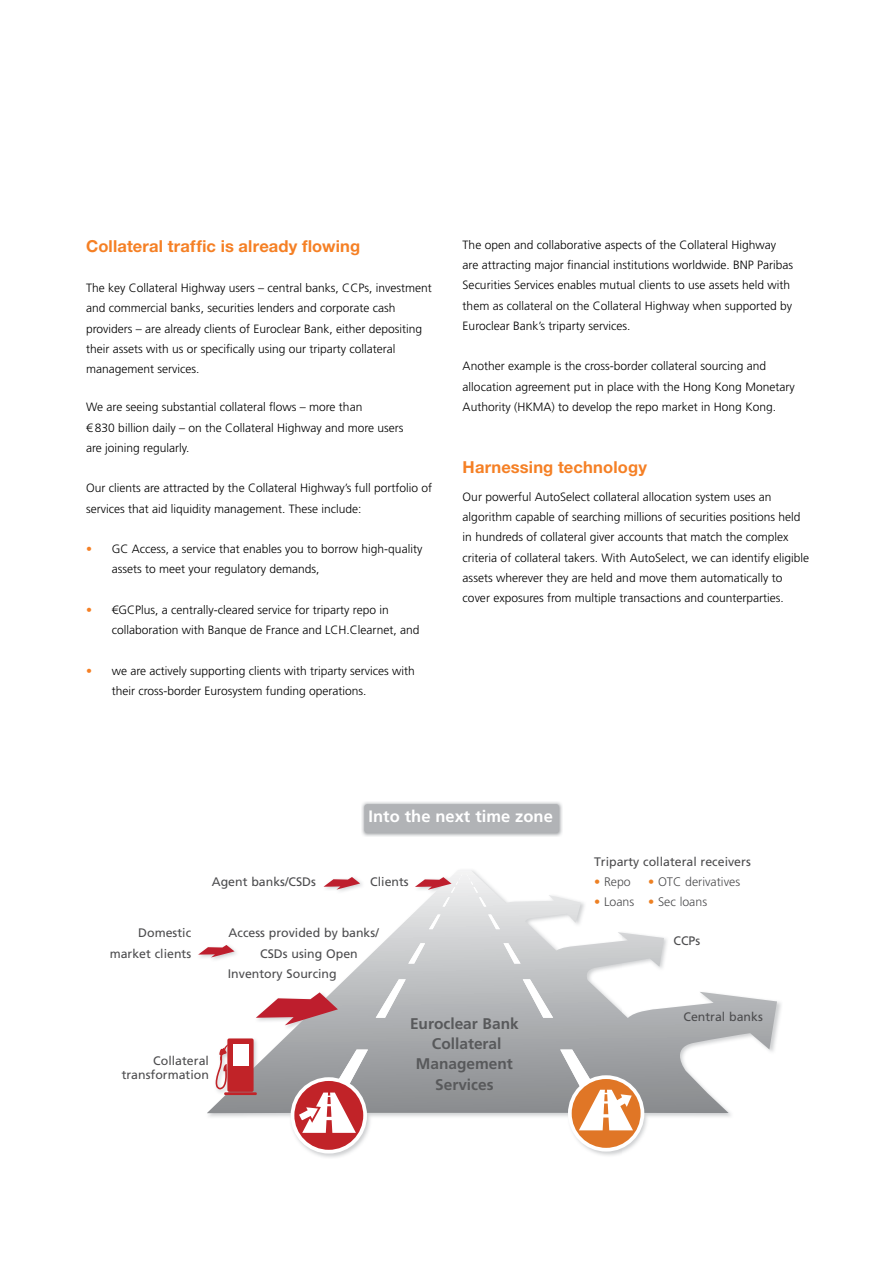
<style>
.page{position:relative;width:893px;height:1263px;background:#fff}
.page>*{position:absolute;margin:0;border:0;box-sizing:border-box;transform-origin:0 0}
.t1{font:700 16.5px "Helvetica Neue LT Std";letter-spacing:.01em;color:#f58025}
.t2{font:700 16.5px "Frutiger LT Std";color:#fff}
.t3{font:700 15.45px/20.2px "Frutiger LT Std";color:#58595b;text-align:center}
.t4{font:12.3px/20.2px "Frutiger LT Std";color:#4d4d4f;text-align:right}
.t5{font:300 12.3px "Frutiger LT Std";color:#4d4d4f}
.t6{font:300 12px/20.2px "Frutiger LT Std";color:#000}
.s1{color:#f58025}
.s2{color:#ed8023}
</style>
<div class="page">
<img style="left:201px;top:957px;width:580px;height:201px">
<svg style="left:207px;top:881px;width:570px;height:232px"></svg>
<svg style="left:376px;top:979px;width:30px;height:39px"></svg>
<svg style="left:408px;top:943px;width:17px;height:21px"></svg>
<svg style="left:429px;top:915px;width:11px;height:14px"></svg>
<svg style="left:522px;top:979px;width:31px;height:39px"></svg>
<svg style="left:503px;top:943px;width:17px;height:21px"></svg>
<svg style="left:488px;top:915px;width:12px;height:14px"></svg>
<svg style="left:256px;top:992px;width:82px;height:33px"></svg>
<svg style="left:415px;top:870px;width:71px;height:37px"></svg>
<svg style="left:323px;top:877px;width:37px;height:13px"></svg>
<div style="left:227px;top:1038px;width:26px;height:54px;background:#c12328;border-radius:2px"></div>
<hr style="left:224px;top:1092px;width:33px;height:3px;background:#c12328">
<svg style="left:216px;top:1044px;width:33px;height:45px"></svg>
<svg style="left:198px;top:945px;width:36px;height:12px"></svg>
<svg style="left:292px;top:1079px;width:73px;height:73px"></svg>
<div style="left:290px;top:1077px;width:77px;height:77px;border:4px solid #fff;border-radius:50%"></div>
<svg style="left:295px;top:1050px;width:73px;height:83px"></svg>
<svg style="left:570px;top:1077px;width:72px;height:73px"></svg>
<div style="left:568px;top:1075px;width:76px;height:77px;border:4px solid #fff;border-radius:50%"></div>
<svg style="left:560px;top:1050px;width:73px;height:80px"></svg>
<img style="left:362px;top:802px;width:200px;height:35px">
<div style="left:364px;top:804px;width:195px;height:29px;background:#b1b3b6;border-radius:3px"></div>
<h1 class="t1" style="left:86px;top:240px;width:275px">Collateral traffic is already flowing</h1>
<p class="t6" style="left:86px;top:278px;width:347px">The key Collateral Highway users – central banks, CCPs, investment and commercial banks, securities lenders and corporate cash providers – are already clients of Euroclear Bank, either depositing their assets with us or specifically using our triparty collateral management services.</p>
<p class="t6" style="left:86px;top:398px;width:319px">We are seeing substantial collateral flows – more than<br>€ 830 billion daily – on the Collateral Highway and more users are joining regularly.</p>
<p class="t6" style="left:86px;top:479px;width:347px">Our clients are attracted by the Collateral Highway’s full portfolio of services that aid liquidity management. These include:</p>
<p class="t6" style="left:112px;top:539px;width:312px;text-indent:-26px"><span class="s1">•</span> GC Access, a service that enables you to borrow high-quality assets to meet your regulatory demands,</p>
<p class="t6" style="left:112px;top:600px;width:309px;text-indent:-26px"><span class="s1">•</span> €GCPlus, a centrally-cleared service for triparty repo in collaboration with Banque de France and LCH.Clearnet, and</p>
<p class="t6" style="left:112px;top:661px;width:305px;text-indent:-26px"><span class="s1">•</span> we are actively supporting clients with triparty services with their cross-border Eurosystem funding operations.</p>
<p class="t6" style="left:462px;top:235px;width:332px">The open and collaborative aspects of the Collateral Highway are attracting major financial institutions worldwide. BNP Paribas Securities Services enables mutual clients to use assets held with them as collateral on the Collateral Highway when supported by Euroclear Bank’s triparty services.</p>
<p class="t6" style="left:462px;top:357px;width:333px">Another example is the cross-border collateral sourcing and allocation agreement put in place with the Hong Kong Monetary<br>Authority (HKMA) to develop the repo market in Hong Kong.</p>
<h1 class="t1" style="left:462px;top:461px;width:186px">Harnessing technology</h1>
<p class="t6" style="left:462px;top:487px;width:348px">Our powerful AutoSelect collateral allocation system uses an algorithm capable of searching millions of securities positions held in hundreds of collateral giver accounts that match the complex criteria of collateral takers. With AutoSelect, we can identify eligible assets wherever they are held and move them automatically to cover exposures from multiple transactions and counterparties.</p>
<h1 class="t2" style="left:368px;top:809px;width:186px">Into the next time zone</h1>
<p class="t4" style="left:110px;top:924px;width:83px">Domestic market clients</p>
<p class="t4" style="left:212px;top:872px;width:106px">Agent banks/CSDs</p>
<p class="t4" style="left:370px;top:872px;width:40px">Clients</p>
<p class="t4" style="left:228px;top:924px;width:152px">Access provided by banks/</p>
<p class="t4" style="left:260px;top:944px;width:99px">CSDs using Open</p>
<p class="t4" style="left:228px;top:964px;width:110px">Inventory Sourcing</p>
<p class="t4" style="left:122px;top:1054px;width:89px;line-height:14.4px">Collateral transformation</p>
<p class="t3" style="left:410px;top:1014px;width:110px">Euroclear Bank<br>Collateral<br>Management<br>Services</p>
<p class="t4" style="left:594px;top:852px;width:158px">Triparty collateral receivers</p>
<p class="t5" style="left:594px;top:876px;width:38px"><span class="s2">•</span> Repo</p>
<p class="t5" style="left:648px;top:876px;width:94px"><span class="s2">•</span> OTC derivatives</p>
<p class="t5" style="left:594px;top:896px;width:115px"><span class="s2">•</span> Loans <span class="s2">•</span> Sec loans</p>
<p class="t4" style="left:673px;top:931px;width:28px">CCPs</p>
<p class="t4" style="left:683px;top:1007px;width:81px">Central banks</p>
</div>
